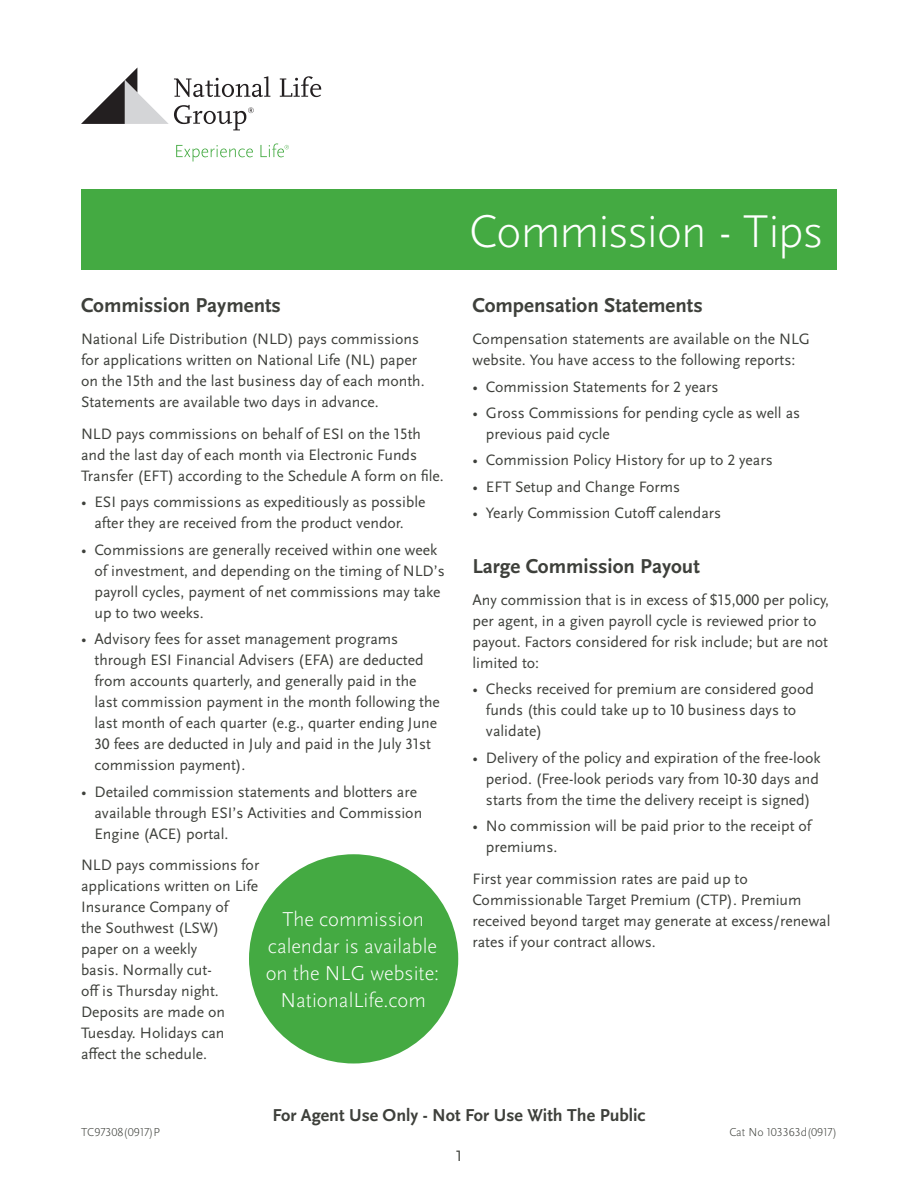
<style>
.page{position:relative;width:918px;height:1188px;background:#fff}
.page>*{position:absolute;margin:0;border:0;box-sizing:border-box;transform-origin:0 0}
.t1{font:300 48px "Scala Sans OT";letter-spacing:-.02em;color:#fff}
.t2{font:300 21px/27px "Scala Sans OT";color:#fff;text-align:center}
.t3{font:700 21px "Scala Sans OT";color:#3e403b}
.t4{font:700 18px "Scala Sans OT";color:#3e403b}
.t5{font:15.75px/21px "Scala Sans OT";color:#3e403b}
.t6{font:300 12px "Scala Sans OT";color:#3e403b}
</style>
<div class="page">
<div style="left:81px;top:189px;width:756px;height:81px;background:#44aa42"></div>
<svg style="left:280px;top:76px;width:41px;height:21px"></svg>
<svg style="left:81px;top:68px;width:189px;height:62px"></svg>
<svg style="left:176px;top:145px;width:77px;height:17px"></svg>
<svg style="left:260px;top:143px;width:29px;height:14px"></svg>
<div style="left:249px;top:854px;width:209px;height:210px;background:#44aa42;border-radius:50%"></div>
<h2 class="t3" style="left:81px;top:293px;width:202px">Commission Payments</h2>
<p class="t5" style="left:81px;top:329px;width:345px">National Life Distribution (NLD) pays commissions for applications written on National Life (NL) paper on the 15th and the last business day of each month.<br>Statements are available two days in advance.</p>
<p class="t5" style="left:81px;top:423px;width:364px">NLD pays commissions on behalf of ESI on the 15th and the last day of each month via Electronic Funds<br>Transfer (EFT) according to the Schedule A form on file.</p>
<p class="t5" style="left:81px;top:492px;width:346px;text-align:center">• ESI pays commissions as expeditiously as possible after they are received from the product vendor.</p>
<p class="t5" style="left:94px;top:539px;width:352px;text-indent:-13px">• Commissions are generally received within one week of investment, and depending on the timing of NLD’s payroll cycles, payment of net commissions may take up to two weeks.</p>
<p class="t5" style="left:94px;top:629px;width:347px;text-indent:-13px">• Advisory fees for asset management programs through ESI Financial Advisers (EFA) are deducted from accounts quarterly, and generally paid in the last commission payment in the month following the last month of each quarter (e.g., quarter ending June 30 fees are deducted in July and paid in the July 31st commission payment).</p>
<p class="t5" style="left:94px;top:781px;width:329px;text-indent:-13px">• Detailed commission statements and blotters are available through ESI’s Activities and Commission<br>Engine (ACE) portal.</p>
<p class="t5" style="left:81px;top:855px;width:180px">NLD pays commissions for applications written on Life<br>Insurance Company of<br>the Southwest (LSW) paper on a weekly<br>basis. Normally cut-<br>off is Thursday night.<br>Deposits are made on<br>Tuesday. Holidays can affect the schedule.</p>
<h2 class="t2" style="left:266px;top:906px;width:175px">The commission calendar is available on the NLG website:<br>NationalLife.com</h2>
<h1 class="t1" style="left:469px;top:203px;width:356px">Commission - Tips</h1>
<h2 class="t3" style="left:472px;top:293px;width:232px">Compensation Statements</h2>
<p class="t5" style="left:472px;top:329px;width:339px">Compensation statements are available on the NLG website. You have access to the following reports:</p>
<p class="t5" style="left:472px;top:376px;width:248px">• Commission Statements for 2 years</p>
<p class="t5" style="left:486px;top:402px;width:316px;text-indent:-13px">• Gross Commissions for pending cycle as well as previous paid cycle</p>
<p class="t5" style="left:472px;top:450px;width:302px">• Commission Policy History for up to 2 years</p>
<p class="t5" style="left:472px;top:476px;width:209px">• EFT Setup and Change Forms</p>
<p class="t5" style="left:472px;top:503px;width:250px">• Yearly Commission Cutoff calendars</p>
<h2 class="t3" style="left:472px;top:554px;width:229px">Large Commission Payout</h2>
<p class="t5" style="left:472px;top:589px;width:358px">Any commission that is in excess of $15,000 per policy, per agent, in a given payroll cycle is reviewed prior to payout. Factors considered for risk include; but are not limited to:</p>
<p class="t5" style="left:486px;top:679px;width:329px;text-indent:-13px">• Checks received for premium are considered good funds (this could take up to 10 business days to validate)</p>
<p class="t5" style="left:486px;top:747px;width:336px;text-align:justify;text-indent:-13px">• Delivery of the policy and expiration of the free-look period. (Free-look periods vary from 10-30 days and starts from the time the delivery receipt is signed)</p>
<p class="t5" style="left:486px;top:816px;width:327px;text-indent:-13px">• No commission will be paid prior to the receipt of premiums.</p>
<p class="t5" style="left:472px;top:868px;width:359px">First year commission rates are paid up to Commissionable Target Premium (CTP). Premium received beyond target may generate at excess/renewal rates if your contract allows.</p>
<p class="t4" style="left:272px;top:1105px;width:375px">For Agent Use Only - Not For Use With The Public</p>
<p class="t6" style="left:81px;top:1124px;width:81px">TC97308(0917)P</p>
<p class="t6" style="left:730px;top:1124px;width:109px">Cat No 103363d(0917)</p>
<p class="t5" style="left:456px;top:1145px;width:8px">1</p>
</div>
